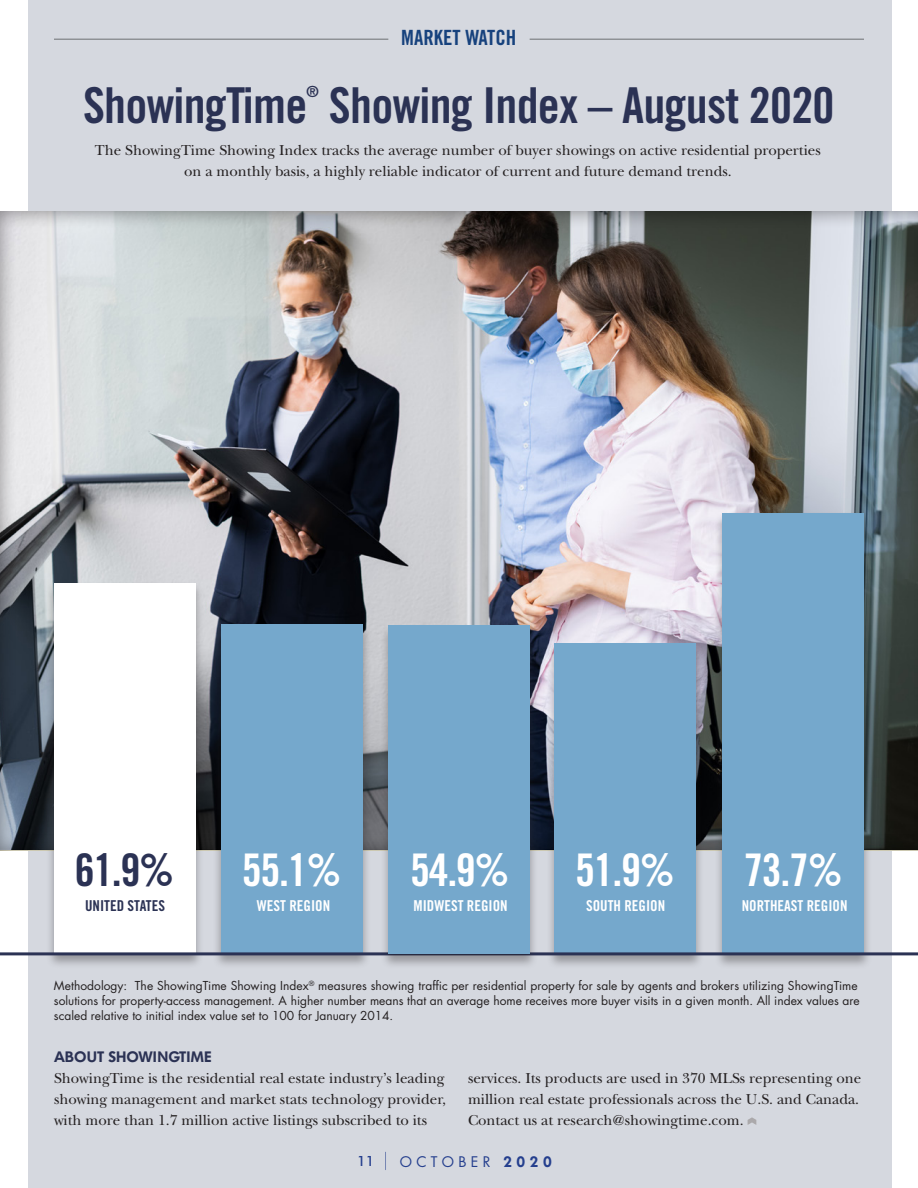
<style>
.page{position:relative;width:918px;height:1188px;background:#fff}
.page>*{position:absolute;margin:0;border:0;box-sizing:border-box;transform-origin:0 0}
.t1{font:49.5px "Trade Gothic LT Std Bd Cn 20";letter-spacing:-.015em;color:#2b3254}
.t2{font:45px "Trade Gothic LT Std Bd Cn 20";letter-spacing:-.03em;color:#fff}
.t3{font:45px "Trade Gothic LT Std Bd Cn 20";color:#2b3254}
.t4{font:21px "Trade Gothic LT Std Bd Cn 20";color:#17427d}
.t5{font:15.45px "Trade Gothic LT Std Bd Cn 20";color:#2b3254}
.t6{font:15px/21px "New Baskerville";color:#231f20;text-align:center}
.t7{font:15px "Trade Gothic LT Std Bd Cn 20";color:#fff}
.t8{font:600 15px "Futura BQ";color:#2b3254}
.t9{font:15px "Trade Gothic LT Std Bd Cn 20";color:#2b3254}
.t10{font:14.25px "Futura Std";letter-spacing:.3em;color:#253f8e}
.t11{font:500 14.25px "Futura BT";color:#253f8e}
.t12{font:12px/15px "Futura Std";color:#231f20}
.s1{font-family:"Futura BQ";font-weight:600;font-size:15px}
</style>
<div class="page">
<div style="left:28px;top:0;width:864px;height:1188px;background:#d5d8df"></div>
<div style="left:0;top:209px;width:918px;height:642px;background:#231f20;opacity:.5"></div>
<svg style="left:385px;top:1152px;width:1px;height:18px"></svg>
<hr style="left:54px;top:39px;width:334px;height:1px;background:#6d6f72">
<hr style="left:530px;top:39px;width:334px;height:1px;background:#6d6f72">
<div style="left:213px;top:623px;width:158px;height:346px;background:#231f20;opacity:.36"></div>
<div style="left:221px;top:624px;width:142px;height:330px;background:#75a8cc"></div>
<div style="left:546px;top:642px;width:158px;height:327px;background:#231f20;opacity:.36"></div>
<div style="left:554px;top:643px;width:142px;height:311px;background:#75a8cc"></div>
<div style="left:46px;top:582px;width:158px;height:387px;background:#231f20;opacity:.36"></div>
<div style="left:54px;top:583px;width:142px;height:371px;background:#fff"></div>
<div style="left:714px;top:512px;width:158px;height:457px;background:#231f20;opacity:.36"></div>
<div style="left:722px;top:513px;width:142px;height:441px;background:#75a8cc"></div>
<hr style="left:0;top:952px;width:918px;height:3px;background:#2b3254">
<div style="left:380px;top:624px;width:158px;height:345px;background:#231f20;opacity:.36"></div>
<div style="left:388px;top:625px;width:142px;height:329px;background:#75a8cc"></div>
<svg style="left:748px;top:1117px;width:8px;height:8px"></svg>
<p class="t4" style="left:401px;top:25px;width:117px">MARKET WATCH</p>
<p class="t5" style="left:307px;top:82px;width:14px">®</p>
<p class="t1" style="left:83px;top:75px;width:753px">ShowingTime Showing Index – August 2020</p>
<p class="t6" style="left:95px;top:139px;width:727px">The ShowingTime Showing Index tracks the average number of buyer showings on active residential properties on a monthly basis, a highly reliable indicator of current and future demand trends.</p>
<p class="t3" style="left:75px;top:843px;width:101px">61.9%</p>
<p class="t2" style="left:242px;top:843px;width:101px">55.1%</p>
<p class="t2" style="left:410px;top:843px;width:101px">54.9%</p>
<p class="t2" style="left:575px;top:843px;width:101px">51.9%</p>
<p class="t2" style="left:743px;top:843px;width:101px">73.7%</p>
<p class="t9" style="left:85px;top:896px;width:81px">UNITED STATES</p>
<p class="t7" style="left:257px;top:896px;width:75px">WEST REGION</p>
<p class="t7" style="left:414px;top:896px;width:96px">MIDWEST REGION</p>
<p class="t7" style="left:586px;top:896px;width:81px">SOUTH REGION</p>
<p class="t7" style="left:742px;top:896px;width:107px">NORTHEAST REGION</p>
<p class="t12" style="left:54px;top:978px;width:807px">Methodology: The ShowingTime Showing Index<sup>®</sup> measures showing traffic per residential property for sale by agents and brokers utilizing ShowingTime solutions for property-access management. A higher number means that an average home receives more buyer visits in a given month. All index values are scaled relative to initial index value set to 100 for January 2014.</p>
<p class="t8" style="left:54px;top:1048px;width:159px">ABOUT SHOWINGTIME</p>
<p class="t6" style="left:54px;top:1068px;width:394px;text-align:justify">ShowingTime is the residential real estate industry’s leading showing management and market stats technology provider, with more than 1.7 million active listings subscribed to its</p>
<p class="t6" style="left:468px;top:1068px;width:395px;text-align:left">services. Its products are used in 370 MLSs representing one million real estate professionals across the U.S. and Canada.<br>Contact us at research@showingtime.com.</p>
<p class="t11" style="left:357px;top:1153px;width:19px">11</p>
<p class="t10" style="left:400px;top:1152px;width:153px">OCTOBER <span class="s1">2020</span></p>
</div>
